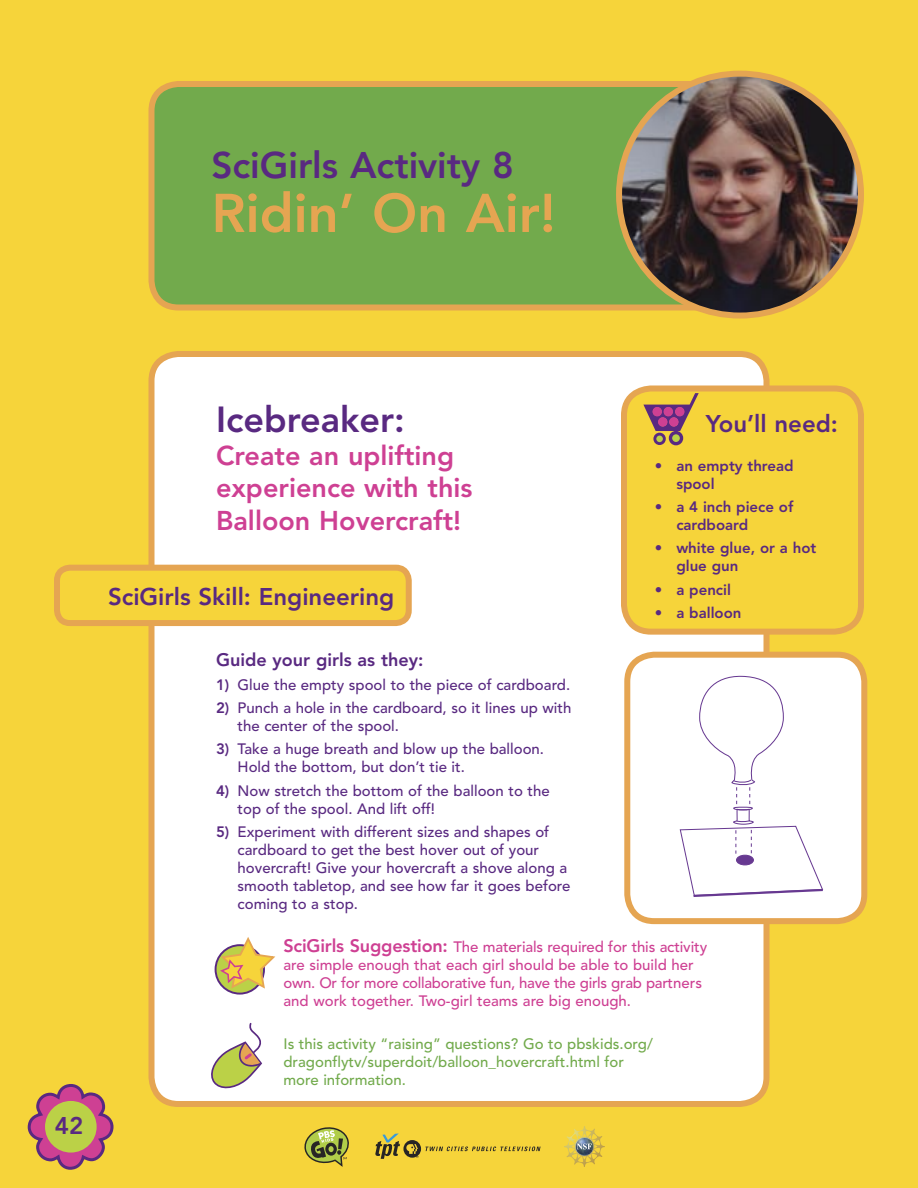
<style>
.page{position:relative;width:918px;height:1188px;background:#f6d43a}
.page>*{position:absolute;margin:0;border:0;box-sizing:border-box;transform-origin:0 0}
.t1{font:800 54px "Avenir";color:#e5a552}
.t2{font:800 36.75px "Avenir";color:#592981}
.t3{font:800 36px "Avenir";color:#592981}
.t4{font:800 27px/32.4px "Avenir";color:#ce4093}
.t5{font:800 24px "Avenir";color:#592981}
.t6{font:800 18px "Avenir";color:#592981}
.t7{font:500 15px/18px "Avenir";color:#592981}
.t8{font:500 15px/18px "Avenir";color:#ce4093}
.t9{font:500 15px/18px "Avenir";color:#72aa4c}
.t10{font:800 15px/18px "Avenir";color:#592981}
.s1{font-weight:800}
.s2{font-weight:800;font-size:18px}
</style>
<div class="page">
<svg style="left:148px;top:78px;width:559px;height:229px;background:#7baa4c"></svg>
<div style="left:146px;top:351px;width:626px;height:753px;background:#fff"></div>
<svg style="left:54px;top:562px;width:361px;height:61px"></svg>
<svg style="left:618px;top:382px;width:246px;height:250px"></svg>
<img style="left:619px;top:74px;width:242px;height:242px;border-radius:50%">
<div style="left:616px;top:71px;width:248px;height:248px;border:6px solid #e5a552;border-radius:50%"></div>
<svg style="left:27px;top:1084px;width:87px;height:86px"></svg>
<div style="left:45px;top:1101px;width:52px;height:52px;background:#bbd147;border-radius:50%"></div>
<svg style="left:375px;top:1133px;width:166px;height:26px"></svg>
<svg style="left:304px;top:1127px;width:45px;height:38px"></svg>
<svg style="left:569px;top:1134px;width:31px;height:28px"></svg>
<svg style="left:643px;top:393px;width:56px;height:38px"></svg>
<div style="left:655px;top:434px;width:9px;height:10px;background:#bbd147;border-radius:50%"></div>
<div style="left:653px;top:433px;width:13px;height:12px;border:3px solid #592981;border-radius:50%"></div>
<div style="left:670px;top:433px;width:12px;height:11px;background:#bbd147;border-radius:50%"></div>
<div style="left:669px;top:431px;width:14px;height:14px;border:3px solid #592981;border-radius:50%"></div>
<div style="left:653px;top:407px;width:9px;height:9px;background:#ce4093;border-radius:50%"></div>
<div style="left:664px;top:407px;width:9px;height:9px;background:#ce4093;border-radius:50%"></div>
<div style="left:675px;top:407px;width:9px;height:9px;background:#ce4093;border-radius:50%"></div>
<div style="left:658px;top:417px;width:10px;height:10px;background:#ce4093;border-radius:50%"></div>
<div style="left:669px;top:417px;width:10px;height:10px;background:#ce4093;border-radius:50%"></div>
<svg style="left:206px;top:1022px;width:57px;height:69px;background:#dddabb"></svg>
<svg style="left:216px;top:945px;width:48px;height:49px"></svg>
<div style="left:215px;top:944px;width:50px;height:51px;border:2px solid #592981;border-radius:50%"></div>
<svg style="left:220px;top:937px;width:55px;height:50px"></svg>
<svg style="left:621px;top:649px;width:247px;height:272px;background:#faf4ed"></svg>
<p class="t2" style="left:212px;top:143px;width:304px">SciGirls Activity 8</p>
<p class="t1" style="left:212px;top:181px;width:346px">Ridin’ On Air!</p>
<p class="t5" style="left:55px;top:1112px;width:30px">42</p>
<p class="t3" style="left:216px;top:399px;width:190px">Icebreaker:</p>
<p class="t4" style="left:216px;top:439px;width:258px">Create an uplifting experience with this<br>Balloon Hovercraft!</p>
<p class="t5" style="left:108px;top:582px;width:288px">SciGirls Skill: Engineering</p>
<p class="t6" style="left:216px;top:649px;width:209px">Guide your girls as they:</p>
<p class="t7" style="left:216px;top:676px;width:356px"><span class="s1">1)</span> Glue the empty spool to the piece of cardboard.</p>
<p class="t7" style="left:238px;top:699px;width:335px;text-indent:-22px"><span class="s1">2)</span> Punch a hole in the cardboard, so it lines up with the center of the spool.</p>
<p class="t7" style="left:238px;top:740px;width:308px;text-indent:-22px"><span class="s1">3)</span> Take a huge breath and blow up the balloon.<br>Hold the bottom, but don’t tie it.</p>
<p class="t7" style="left:238px;top:782px;width:314px;text-indent:-22px"><span class="s1">4)</span> Now stretch the bottom of the balloon to the top of the spool. And lift off!</p>
<p class="t7" style="left:238px;top:823px;width:334px;text-indent:-22px"><span class="s1">5)</span> Experiment with different sizes and shapes of cardboard to get the best hover out of your hovercraft! Give your hovercraft a shove along a smooth tabletop, and see how far it goes before coming to a stop.</p>
<p class="t5" style="left:706px;top:410px;width:134px">You’ll need:</p>
<p class="t10" style="left:676px;top:456px;width:119px;text-indent:-22px">• an empty thread spool</p>
<p class="t10" style="left:676px;top:498px;width:119px;text-indent:-22px">• a 4 inch piece of cardboard</p>
<p class="t10" style="left:676px;top:539px;width:142px;text-indent:-22px">• white glue, or a hot glue gun</p>
<p class="t10" style="left:655px;top:580px;width:78px">• a pencil</p>
<p class="t10" style="left:655px;top:604px;width:88px">• a balloon</p>
<p class="t8" style="left:284px;top:938px;width:425px"><span class="s2">SciGirls Suggestion:</span> The materials required for this activity are simple enough that each girl should be able to build her own. Or for more collaborative fun, have the girls grab partners and work together. Two-girl teams are big enough.</p>
<p class="t9" style="left:283px;top:1035px;width:371px">Is this activity “raising” questions? Go to pbskids.org/ dragonflytv/superdoit/balloon_hovercraft.html for more information.</p>
</div>
